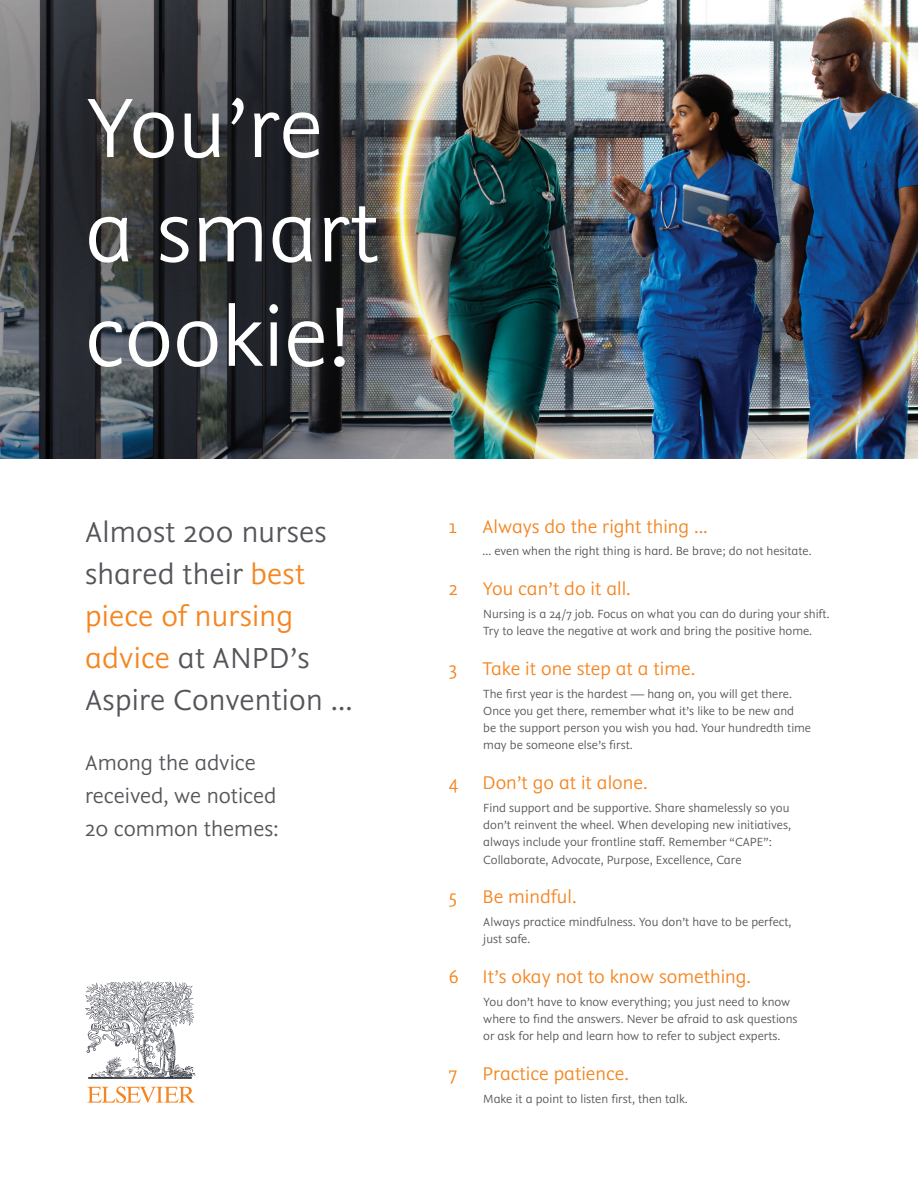
<style>
.page{position:relative;width:918px;height:1188px;background:#fff}
.page>*{position:absolute;margin:0;border:0;box-sizing:border-box;transform-origin:0 0}
.t1{font:300 96px/104.4px "Elsevier Display";color:#fff}
.Subhead{font:300 33px/42px "Elsevier Display";letter-spacing:.005em;color:#54555a}
.Subhead_2{font:300 24px/33px "Elsevier Display";color:#54555a}
.t2{font:300 21px "Elsevier Display";color:#f58520}
.Themes_2{font:300 13.5px/17.2px "Elsevier Display";color:#54555a}
.s1{color:#f58520}
</style>
<div class="page">
<svg style="left:0;top:0;width:367px;height:459px;background:#3b3e42"></svg>
<img style="left:367px;top:0;width:551px;height:459px">
<svg style="left:85px;top:981px;width:111px;height:98px"></svg>
<svg style="left:87px;top:1086px;width:107px;height:17px"></svg>
<p class="t1" style="left:85px;top:74px;width:296px">You’re a smart cookie!</p>
<p class="Subhead" style="left:85px;top:510px;width:269px">Almost 200 nurses shared their <span class="s1">best piece of nursing advice</span> at ANPD’s<br>Aspire Convention ...</p>
<p class="Subhead_2" style="left:85px;top:745px;width:195px">Among the advice received, we noticed<br>20 common themes:</p>
<p class="t2" style="left:449px;top:514px;width:261px">1 Always do the right thing ...</p>
<p class="Themes_2" style="left:483px;top:542px;width:331px">... even when the right thing is hard. Be brave; do not hesitate.</p>
<p class="t2" style="left:449px;top:577px;width:184px">2 You can’t do it all.</p>
<p class="Themes_2" style="left:483px;top:605px;width:348px">Nursing is a 24/7 job. Focus on what you can do during your shift.<br>Try to leave the negative at work and bring the positive home.</p>
<p class="t2" style="left:449px;top:656px;width:248px">3 Take it one step at a time.</p>
<p class="Themes_2" style="left:483px;top:685px;width:329px">The first year is the hardest — hang on, you will get there.<br>Once you get there, remember what it’s like to be new and<br>be the support person you wish you had. Your hundredth time may be someone else’s first.</p>
<p class="t2" style="left:449px;top:771px;width:200px">4 Don’t go at it alone.</p>
<p class="Themes_2" style="left:483px;top:799px;width:309px">Find support and be supportive. Share shamelessly so you don’t reinvent the wheel. When developing new initiatives, always include your frontline staff. Remember “CAPE”:<br>Collaborate, Advocate, Purpose, Excellence, Care</p>
<p class="t2" style="left:449px;top:885px;width:129px">5 Be mindful.</p>
<p class="Themes_2" style="left:483px;top:913px;width:310px">Always practice mindfulness. You don’t have to be perfect, just safe.</p>
<p class="t2" style="left:449px;top:965px;width:304px">6 It’s okay not to know something.</p>
<p class="Themes_2" style="left:483px;top:993px;width:316px">You don’t have to know everything; you just need to know where to find the answers. Never be afraid to ask questions or ask for help and learn how to refer to subject experts.</p>
<p class="t2" style="left:449px;top:1062px;width:182px">7 Practice patience.</p>
<p class="Themes_2" style="left:483px;top:1090px;width:206px">Make it a point to listen first, then talk.</p>
</div>
